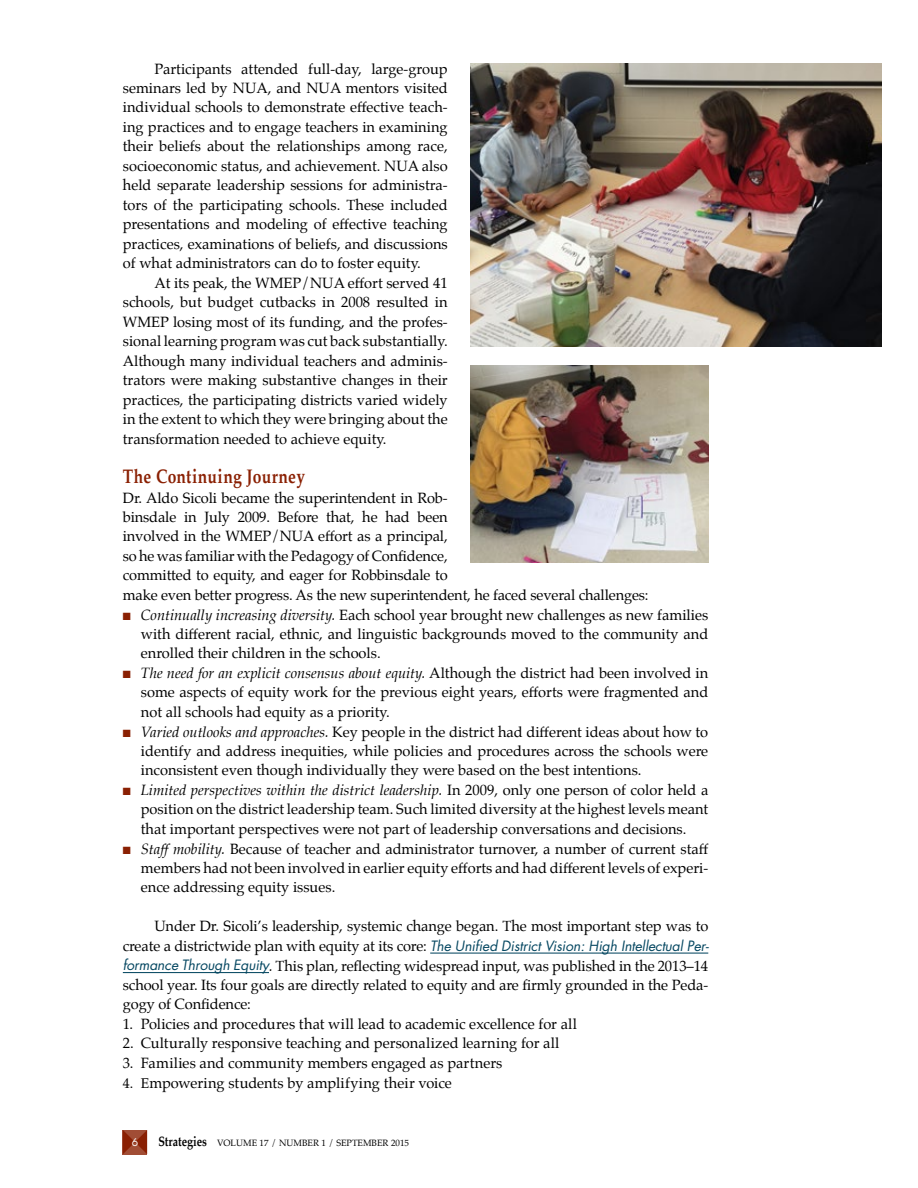
<style>
.page{position:relative;width:918px;height:1188px;background:#fff}
.page>*{position:absolute;margin:0;border:0;box-sizing:border-box;transform-origin:0 0}
.t1{font:700 19.5px "Palatino";letter-spacing:.025em;color:#8a2003;scale:.8 1}
.t2{font:14.7px/19.5px "Palatino";color:#000;text-align:justify}
.t3{font:italic 13.8px "Futura";letter-spacing:-.005em;color:#054761}
.t4{font:10.5px "Futura";color:#fff}
.t5{font:9px "Palatino";color:#000}
.s1{color:#8a2003}
.s2{font-style:italic}
.s3{font-family:"Palatino";font-style:normal;font-size:14.7px;color:#000}
.s4{font-family:"Futura";font-style:italic;font-size:13.8px;color:#054761}
.s5{font-size:13.8px}
.s6{font-weight:700;font-size:13.5px}
</style>
<div class="page">
<svg style="left:123px;top:1130px;width:24px;height:24px"></svg>
<hr style="left:430px;top:953px;width:278px;height:1px;background:#054761">
<hr style="left:123px;top:972px;width:146px;height:1px;background:#054761">
<img style="left:470px;top:64px;width:412px;height:282px">
<img style="left:470px;top:365px;width:238px;height:197px">
<p class="t2" style="left:123px;top:59px;width:326px;text-indent:32px">Participants attended full-day, large-group seminars led by NUA, and NUA mentors visited individual schools to demonstrate effective teach&shy;ing practices and to engage teachers in examining their beliefs about the relationships among race, socioeconomic status, and achievement. NUA also held separate leadership sessions for administra&shy;tors of the participating schools. These included presentations and modeling of effective teaching practices, examinations of beliefs, and discussions of what administrators can do to foster equity.</p>
<p class="t2" style="left:123px;top:273px;width:326px;text-indent:32px">At its peak, the WMEP/NUA effort served 41 schools, but budget cutbacks in 2008 resulted in WMEP losing most of its funding, and the profes&shy;sional learning program was cut back substantially.<br>Although many individual teachers and adminis&shy;trators were making substantive changes in their practices, the participating districts varied widely in the extent to which they were bringing about the transformation needed to achieve equity.</p>
<h1 class="t1" style="left:123px;top:460px;width:229px">The Continuing Journey</h1>
<p class="t2" style="left:123px;top:488px;width:527px;text-align:left">Dr. Aldo Sicoli became the superintendent in Rob-<br>binsdale in July 2009. Before that, he had been<br>involved in the WMEP/NUA effort as a principal,<br>so he was familiar with the Pedagogy of Confidence,<br>committed to equity, and eager for Robbinsdale to<br>make even better progress. As the new superintendent, he faced several challenges:</p>
<p class="t2" style="left:141px;top:605px;width:569px;text-indent:-18px"><span class="s1">■</span> <span class="s2">Continually increasing diversity.</span> Each school year brought new challenges as new families with different racial, ethnic, and linguistic backgrounds moved to the community and enrolled their children in the schools.</p>
<p class="t2" style="left:141px;top:663px;width:569px;text-indent:-18px"><span class="s1">■</span> <span class="s2">The need for an explicit consensus about equity.</span> Although the district had been involved in some aspects of equity work for the previous eight years, efforts were fragmented and not all schools had equity as a priority.</p>
<p class="t2" style="left:141px;top:722px;width:569px;text-indent:-18px"><span class="s1">■</span> <span class="s2">Varied outlooks and approaches.</span> Key people in the district had different ideas about how to identify and address inequities, while policies and procedures across the schools were inconsistent even though individually they were based on the best intentions.</p>
<p class="t2" style="left:141px;top:780px;width:569px;text-indent:-18px"><span class="s1">■</span> <span class="s2">Limited perspectives within the district leadership.</span> In 2009, only one person of color held a position on the district leadership team. Such limited diversity at the highest levels meant that important perspectives were not part of leadership conversations and decisions.</p>
<p class="t2" style="left:141px;top:839px;width:569px;text-indent:-18px"><span class="s1">■</span> <span class="s2">Staff mobility.</span> Because of teacher and administrator turnover, a number of current staff members had not been involved in earlier equity efforts and had different levels of experi&shy;ence addressing equity issues.</p>
<p class="t2" style="left:154px;top:917px;width:555px">Under Dr. Sicoli’s leadership, systemic change began. The most important step was to</p>
<p class="t3" style="left:123px;top:936px;width:588px"><span class="s3">create a districtwide plan with equity at its core:</span> The Unified District Vision: High Intellectual Per-</p>
<p class="t2" style="left:123px;top:956px;width:587px"><span class="s4">formance Through Equity</span><span class="s2">.</span> This plan, reflecting widespread input, was published in the 2013–14 school year. Its four goals are directly related to equity and are firmly grounded in the Peda&shy;gogy of Confidence:</p>
<p class="t2" style="left:123px;top:1014px;width:456px">1. Policies and procedures that will lead to academic excellence for all</p>
<p class="t2" style="left:123px;top:1034px;width:438px">2. Culturally responsive teaching and personalized learning for all</p>
<p class="t2" style="left:123px;top:1053px;width:381px">3. Families and community members engaged as partners</p>
<p class="t2" style="left:123px;top:1073px;width:331px"><span class="s5">4. E</span>mpowering students by amplifying their voice</p>
<p class="t4" style="left:132px;top:1135px;width:8px">6</p>
<p class="t5" style="left:158px;top:1135px;width:252px"><span class="s6">Strategies</span> Volume 17 / Number 1 / September 2015</p>
</div>
